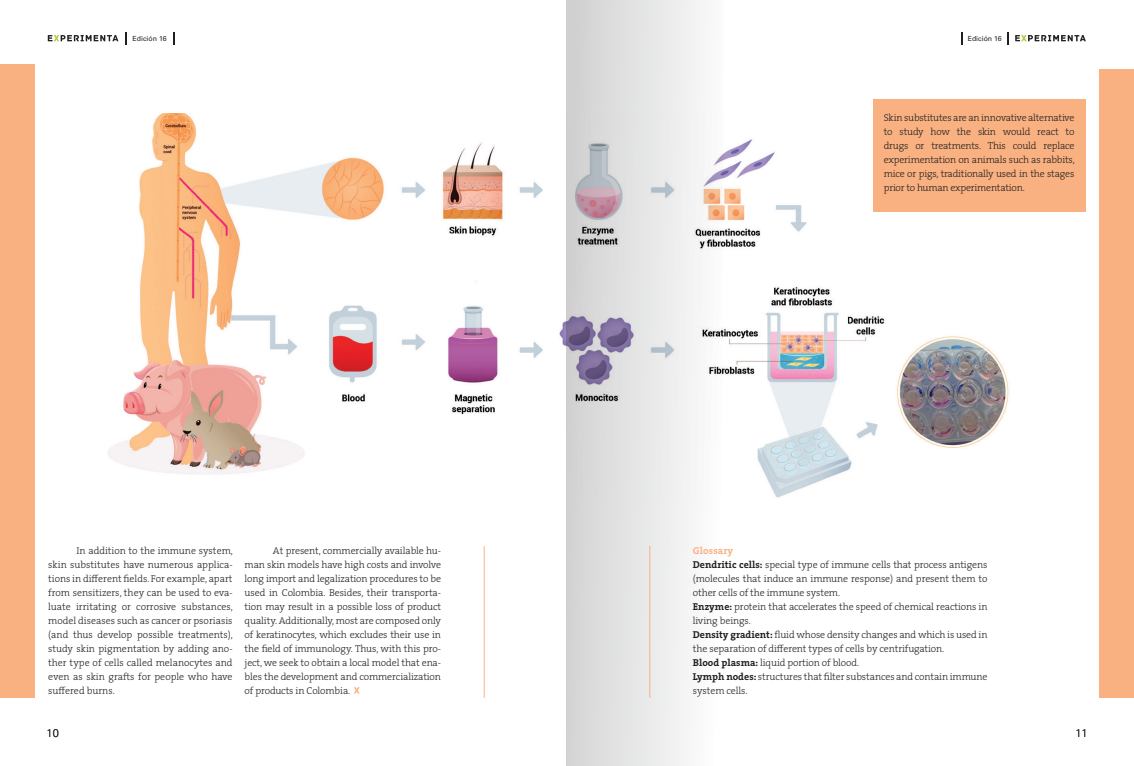
<style>
.page{position:relative;width:1134px;height:766px;background:#fff}
.page>*{position:absolute;margin:0;border:0;box-sizing:border-box;transform-origin:0 0}
.t1{font:300 11px "Univers";color:#231f20}
.Cuerpo_de_texto_1{font:300 10px/14px "The Serif";letter-spacing:-.01em;color:#231f20;text-align:justify}
.Cuerpo_de_texto_1-2{font:700 10px "The Serif";letter-spacing:.01em;color:#f9b181}
.t2{font:7px "Univers LT Std";color:#231f20}
.s1{font-weight:700}
</style>
<div class="page">
<div style="left:0;top:64px;width:34px;height:633px;background:#f9b181"></div>
<div style="left:1100px;top:69px;width:34px;height:628px;background:#f9b181"></div>
<img style="left:108px;top:113px;width:916px;height:387px">
<svg style="left:567px;top:0;width:156px;height:765px"></svg>
<hr style="left:649px;top:546px;width:1px;height:151px;background:#f9b181">
<svg style="left:354px;top:687px;width:6px;height:6px"></svg>
<div style="left:873px;top:99px;width:213px;height:112px;background:#f9b181"></div>
<svg style="left:125px;top:32px;width:1px;height:13px"></svg>
<svg style="left:173px;top:32px;width:1px;height:13px"></svg>
<svg style="left:961px;top:32px;width:1px;height:13px"></svg>
<svg style="left:1007px;top:32px;width:2px;height:13px"></svg>
<svg style="left:1015px;top:35px;width:71px;height:6px"></svg>
<svg style="left:48px;top:35px;width:70px;height:6px"></svg>
<hr style="left:484px;top:546px;width:1px;height:151px;background:#f9b181">
<p class="t2" style="left:133px;top:34px;width:36px">Edición 16</p>
<p class="t2" style="left:968px;top:34px;width:36px">Edición 16</p>
<p class="Cuerpo_de_texto_1" style="left:884px;top:110px;width:192px">Skin substitutes are an innovative alternative to study how the skin would react to drugs or treatments. This could replace experimentation on animals such as rabbits, mice or pigs, traditionally used in the stages prior to human experimentation.</p>
<p class="Cuerpo_de_texto_1" style="left:245px;top:542px;width:198px;text-indent:28px">At present, commercially available hu&shy;man skin models have high costs and involve long import and legalization procedures to be used in Colombia. Besides, their transporta&shy;tion may result in a possible loss of product quality. Additionally, most are composed only of keratinocytes, which excludes their use in the field of immunology. Thus, with this pro&shy;ject, we seek to obtain a local model that ena&shy;bles the development and commercialization of products in Colombia.</p>
<p class="Cuerpo_de_texto_1-2" style="left:693px;top:541px;width:42px">Glossary</p>
<p class="Cuerpo_de_texto_1" style="left:48px;top:542px;width:186px;text-indent:28px">In addition to the immune system, skin substitutes have numerous applica&shy;tions in different fields. For example, apart from sensitizers, they can be used to eva&shy;luate irritating or corrosive substances, model diseases such as cancer or psoriasis (and thus develop possible treatments), study skin pigmentation by adding ano&shy;ther type of cells called melanocytes and even as skin grafts for people who have suffered burns.</p>
<p class="t1" style="left:47px;top:725px;width:14px">10</p>
<p class="t1" style="left:1075px;top:726px;width:14px">11</p>
<p class="Cuerpo_de_texto_1" style="left:693px;top:556px;width:296px"><span class="s1">Dendritic cells:</span> special type of immune cells that process antigens (molecules that induce an immune response) and present them to other cells of the immune system.</p>
<p class="Cuerpo_de_texto_1" style="left:693px;top:598px;width:296px"><span class="s1">Enzyme:</span> protein that accelerates the speed of chemical reactions in living beings.</p>
<p class="Cuerpo_de_texto_1" style="left:693px;top:626px;width:296px"><span class="s1">Density gradient:</span> fluid whose density changes and which is used in the separation of different types of cells by centrifugation.</p>
<p class="Cuerpo_de_texto_1" style="left:693px;top:654px;width:168px"><span class="s1">Blood plasma:</span> liquid portion of blood.</p>
<p class="Cuerpo_de_texto_1" style="left:693px;top:668px;width:296px"><span class="s1">Lymph nodes:</span> structures that filter substances and contain immune system cells.</p>
</div>
